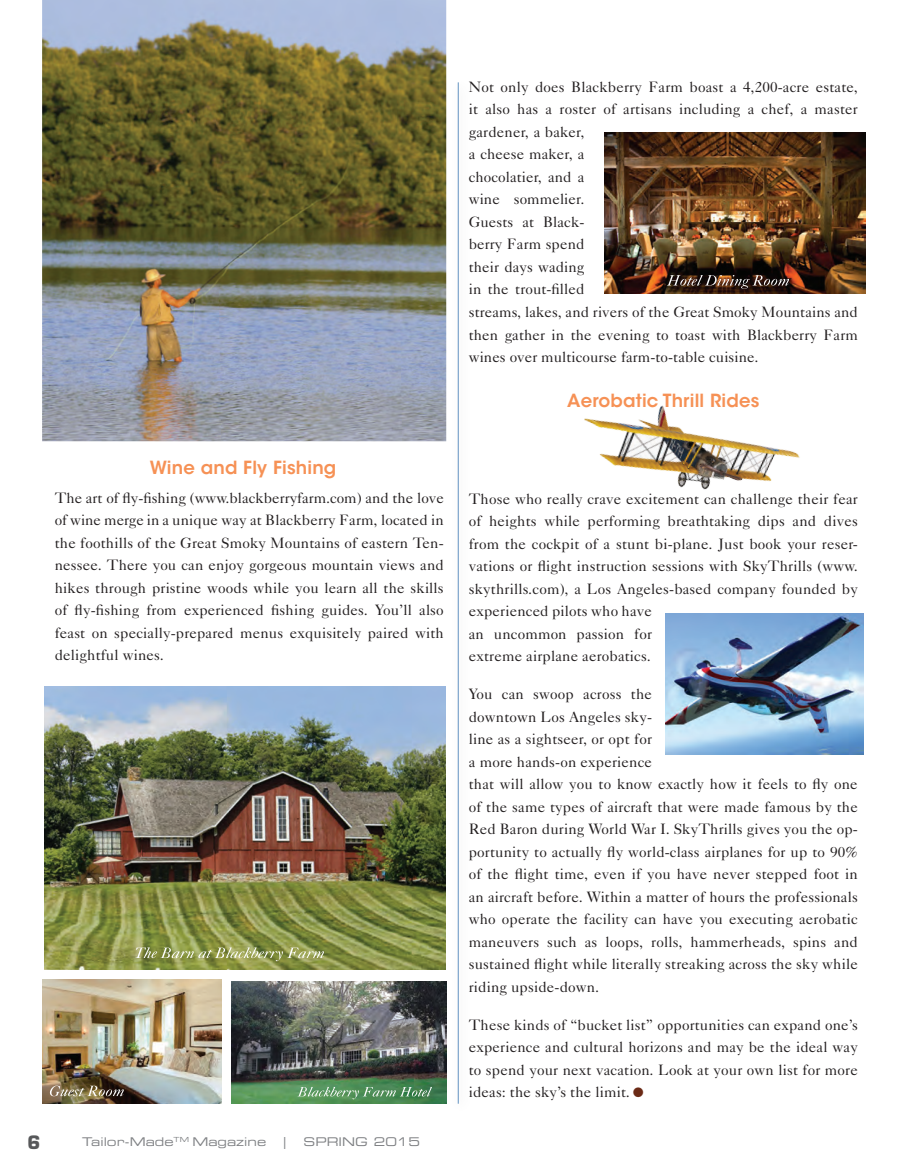
<style>
.page{position:relative;width:906px;height:1176px;background:#fff}
.page>*{position:absolute;margin:0;border:0;box-sizing:border-box;transform-origin:0 0}
.t1{font:600 18px "ITC Avant Garde Std";letter-spacing:.01em;color:#f69155}
.t2{font:700 18px "Eurostile LT Std";color:#57585a}
.t3{font:15px/22.5px "Caslon Five Forty";letter-spacing:.01em;color:#231f20}
.t4{font:12px "Eurostile LT Std Ex 2";color:#7e8083}
.s1{font-family:"Univers LT Std";font-weight:300;font-stretch:condensed;font-size:27px;color:#6b2a16}
</style>
<div class="page">
<img style="left:584px;top:405px;width:216px;height:85px">
<hr style="left:457px;top:82px;width:1px;height:1021px;background:#6292c1">
<img style="left:42px;top:0;width:404px;height:441px">
<img style="left:231px;top:981px;width:215px;height:122px">
<img style="left:42px;top:979px;width:179px;height:124px">
<img style="left:604px;top:133px;width:260px;height:160px">
<img style="left:665px;top:613px;width:197px;height:141px">
<img style="left:44px;top:686px;width:401px;height:283px">
<svg style="left:135px;top:947px;width:189px;height:14px;background:#9da566"></svg>
<svg style="left:50px;top:1085px;width:74px;height:11px"></svg>
<svg style="left:297px;top:1086px;width:135px;height:13px;background:#699f70"></svg>
<svg style="left:666px;top:275px;width:122px;height:14px;background:#503e35"></svg>
<p class="t1" style="left:150px;top:455px;width:188px">Wine and Fly Fishing</p>
<p class="t3" style="left:55px;top:486px;width:390px;text-align:justify">The art of fly-fishing (www.blackberryfarm.com) and the love of wine merge in a unique way at Blackberry Farm, located in the foothills of the Great Smoky Mountains of eastern Ten&shy;nessee. There you can enjoy gorgeous mountain views and hikes through pristine woods while you learn all the skills of fly-fishing from experienced fishing guides. You’ll also feast on specially-prepared menus exquisitely paired with delightful wines.</p>
<p class="t2" style="left:27px;top:1130px;width:14px">6</p>
<p class="t4" style="left:82px;top:1132px;width:185px">Tailor-Made<sup>TM</sup> Magazine</p>
<p class="t4" style="left:283px;top:1132px;width:4px">|</p>
<p class="t4" style="left:303px;top:1132px;width:118px">SPRING 2015</p>
<p class="t3" style="left:468px;top:75px;width:390px">Not only does Blackberry Farm boast a 4,200-acre estate, it also has a roster of artisans including a chef, a master gardener, a baker,<br>a cheese maker, a<br>chocolatier, and a<br>wine sommelier.<br>Guests at Black-<br>berry Farm spend<br>their days wading<br>in the trout-filled<br>streams, lakes, and rivers of the Great Smoky Mountains and then gather in the evening to toast with Blackberry Farm wines over multicourse farm-to-table cuisine.</p>
<p class="t1" style="left:567px;top:388px;width:194px">Aerobatic Thrill Rides</p>
<p class="t3" style="left:468px;top:486px;width:390px">Those who really crave excitement can challenge their fear of heights while performing breathtaking dips and dives from the cockpit of a stunt bi-plane. Just book your reser&shy;vations or flight instruction sessions with SkyThrills (www. skythrills.com), a Los Angeles-based company founded by experienced pilots who have<br>an uncommon passion for<br>extreme airplane aerobatics.</p>
<p class="t3" style="left:468px;top:682px;width:390px">You can swoop across the<br>downtown Los Angeles sky-<br>line as a sightseer, or opt for<br>a more hands-on experience<br>that will allow you to know exactly how it feels to fly one of the same types of aircraft that were made famous by the Red Baron during World War I. SkyThrills gives you the op&shy;portunity to actually fly world-class airplanes for up to 90% of the flight time, even if you have never stepped foot in an aircraft before. Within a matter of hours the professionals who operate the facility can have you executing aerobatic maneuvers such as loops, rolls, hammerheads, spins and sustained flight while literally streaking across the sky while riding upside-down.</p>
<p class="t3" style="left:468px;top:1012px;width:390px;text-align:justify">These kinds of “bucket list” opportunities can expand one’s experience and cultural horizons and may be the ideal way to spend your next vacation. Look at your own list for more ideas: the sky’s the limit.<span class="s1">•</span></p>
</div>
